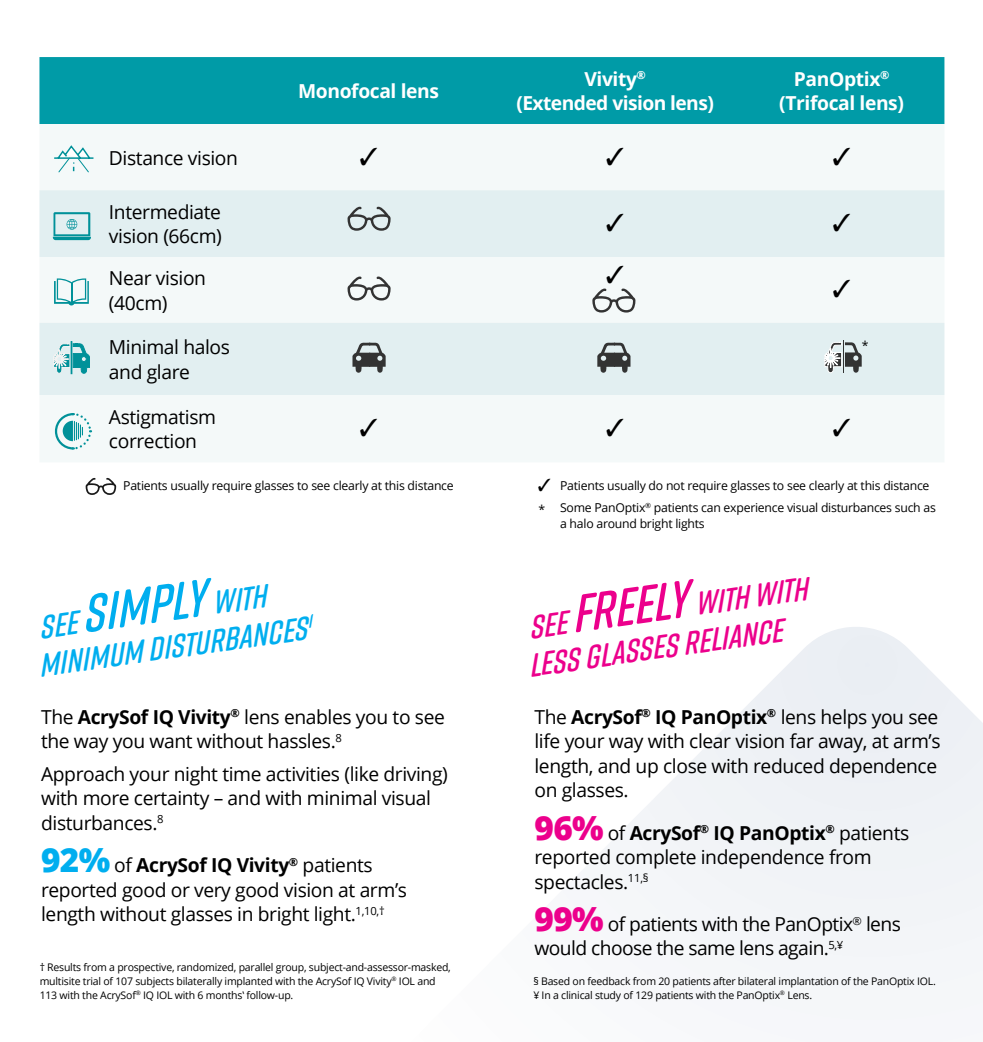
<style>
.page{position:relative;width:983px;height:1042px;background:#fff}
.page>*{position:absolute;margin:0;border:0;box-sizing:border-box;transform-origin:0 0}
.t1{font:italic 600 32.55px/37.6px "Rift Soft";color:#ec008c}
.t2{font:italic 600 32.55px/37.6px "Rift Soft";color:#00aeef}
.t3{font:19.25px/24.5px "Open Sans";letter-spacing:-.02em;color:#000}
.t4{font:700 19.25px/24.5px "Open Sans";letter-spacing:-.02em;color:#fff;text-align:center}
.t5{font:12.25px/22.2px "Open Sans";letter-spacing:-.02em;color:#000}
.t6{font:10.5px/14px "Open Sans";letter-spacing:-.02em;color:#000}
.s1{font-size:52.5px}
.s2{font-weight:700}
.s3{font-weight:800;font-size:33.25px;color:#00aeef}
.s4{font-weight:800;font-size:33.25px;color:#ec008c}
</style>
<div class="page">
<svg style="left:604px;top:627px;width:378px;height:363px;fill:#f2f4f7"></svg>
<div style="left:39px;top:57px;width:905px;height:67px;background:#009ba7"></div>
<div style="left:40px;top:124px;width:904px;height:338px;background:#f4f9f9"></div>
<svg style="left:39px;top:190px;width:905px;height:205px;fill:#e2eff1"></svg>
<svg style="left:347px;top:205px;width:43px;height:26px"></svg>
<svg style="left:347px;top:275px;width:43px;height:25px"></svg>
<svg style="left:352px;top:343px;width:33px;height:30px"></svg>
<svg style="left:597px;top:343px;width:33px;height:30px"></svg>
<svg style="left:824px;top:342px;width:37px;height:31px"></svg>
<hr style="left:842px;top:340px;width:1px;height:33px;background:#333">
<svg style="left:54px;top:278px;width:35px;height:27px"></svg>
<svg style="left:53px;top:212px;width:38px;height:28px"></svg>
<svg style="left:53px;top:145px;width:42px;height:28px"></svg>
<svg style="left:53px;top:343px;width:37px;height:31px"></svg>
<div style="left:71px;top:341px;width:1px;height:33px;border:1px solid #009199"></div>
<svg style="left:54px;top:412px;width:38px;height:39px"></svg>
<svg style="left:86px;top:477px;width:30px;height:18px"></svg>
<svg style="left:360px;top:147px;width:17px;height:18px"></svg>
<svg style="left:606px;top:147px;width:17px;height:18px"></svg>
<svg style="left:833px;top:147px;width:16px;height:18px"></svg>
<svg style="left:606px;top:214px;width:17px;height:17px"></svg>
<svg style="left:833px;top:214px;width:16px;height:17px"></svg>
<svg style="left:592px;top:265px;width:43px;height:47px"></svg>
<svg style="left:833px;top:280px;width:16px;height:18px"></svg>
<svg style="left:360px;top:419px;width:17px;height:17px"></svg>
<svg style="left:606px;top:419px;width:17px;height:17px"></svg>
<svg style="left:833px;top:419px;width:16px;height:17px"></svg>
<p class="t3" style="left:109px;top:145px;width:130px">Distance vision</p>
<p class="t3" style="left:109px;top:199px;width:114px">Intermediate vision (66cm)</p>
<p class="t3" style="left:109px;top:265px;width:99px">Near vision (40cm)</p>
<p class="t3" style="left:109px;top:334px;width:123px">Minimal halos and glare</p>
<p class="t3" style="left:109px;top:404px;width:109px">Astigmatism correction</p>
<p class="t4" style="left:298px;top:78px;width:142px">Monofocal lens</p>
<p class="t4" style="left:516px;top:66px;width:199px">Vivity<sup>®<br></sup>(Extended vision lens)</p>
<p class="t4" style="left:779px;top:66px;width:126px">PanOptix<sup>® </sup>(Trifocal lens)</p>
<p class="t5" style="left:861px;top:334px;width:8px">*</p>
<p class="t5" style="left:123px;top:474px;width:332px">Patients usually require glasses to see clearly at this distance</p>
<p class="t5" style="left:560px;top:474px;width:377px">Patients usually do not require glasses to see clearly at this distance<br>Some PanOptix<sup>®</sup> patients can experience visual disturbances such as</p>
<p class="t5" style="left:560px;top:512px;width:146px">a halo around bright lights</p>
<p class="t5" style="left:538px;top:498px;width:8px">*</p>
<h1 class="t2" style="left:32px;top:609px;width:278px;rotate:-8deg">see <span class="s1">SIMPLY</span> WITH minimum disturbances<sup>1</sup></h1>
<p class="t3" style="left:41px;top:704px;width:405px">The <span class="s2">AcrySof IQ Vivity</span><sup>®</sup> lens enables you to see the way you want without hassles.<sup>8</sup></p>
<p class="t3" style="left:41px;top:761px;width:408px">Approach your night time activities (like driving) with more certainty – and with minimal visual disturbances.<sup>8</sup></p>
<p class="t3" style="left:41px;top:852px;width:367px"><span class="s3">92%</span> of <span class="s2">AcrySof IQ Vivity</span><sup>®</sup> patients reported good or very good vision at arm’s length without glasses in bright light.<sup>1,10,†</sup></p>
<p class="t6" style="left:40px;top:960px;width:412px">† Results from a prospective, randomized, parallel group, subject-and-assessor-masked, multisite trial of 107 subjects bilaterally implanted with the AcrySof IQ Vivity<sup>®</sup> IOL and<br>113 with the AcrySof<sup>®</sup> IQ IOL with 6 months‛ follow-up.</p>
<h1 class="t1" style="left:521px;top:609px;width:287px;rotate:-8deg">see <span class="s1">FREELY</span> WITH WITH<br>LESS GLASSES RELIANCE</h1>
<p class="t3" style="left:534px;top:704px;width:407px">The <span class="s2">AcrySof</span><sup>®</sup> <span class="s2">IQ PanOptix</span><sup>®</sup> lens helps you see life your way with clear vision far away, at arm’s length, and up close with reduced dependence on glasses.</p>
<p class="t3" style="left:534px;top:820px;width:376px"><span class="s4">96%</span> of <span class="s2">AcrySof</span><sup>®</sup> <span class="s2">IQ PanOptix</span><sup>®</sup> patients reported complete independence from spectacles.<sup>11,§</sup></p>
<p class="t3" style="left:534px;top:911px;width:368px"><span class="s4">99%</span> of patients with the PanOptix<sup>®</sup> lens would choose the same lens again.<sup>5,¥</sup></p>
<p class="t6" style="left:533px;top:974px;width:404px">§ Based on feedback from 20 patients after bilateral implantation of the PanOptix IOL. ¥ In a clinical study of 129 patients with the PanOptix<sup>®</sup> Lens.</p>
</div>
